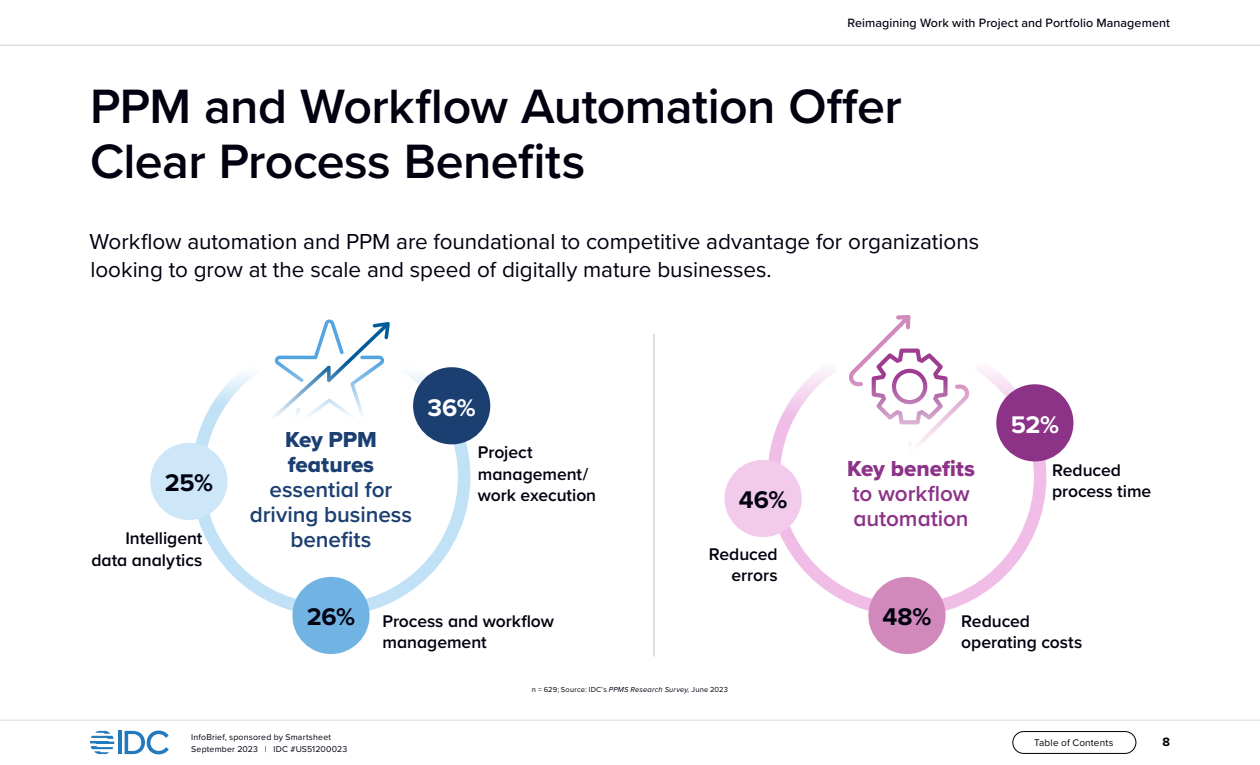
<style>
.page{position:relative;width:1260px;height:765px;background:#fff}
.page>*{position:absolute;margin:0;border:0;box-sizing:border-box;transform-origin:0 0}
.t1{font:600 50px/55px "Proxima Nova";letter-spacing:-.01em;color:#01010f}
.t2{font:700 25px "Proxima Nova";letter-spacing:-.005em;color:#01010f}
.t3{font:700 25px "Proxima Nova";color:#fff}
.t4{font:22.5px/27.5px "Proxima Nova";letter-spacing:-.005em;color:#01010f}
.t5{font:600 22.5px/25px "Proxima Nova";letter-spacing:-.005em;color:#1c3f72;text-align:center}
.t6{font:600 22.5px/25px "Proxima Nova";letter-spacing:-.005em;color:#8c3388}
.t7{font:22.5px/25px "Proxima Nova Extrabld";letter-spacing:-.005em;color:#1c3f72}
.t8{font:22.5px "Proxima Nova Extrabld";color:#8c3388}
.t9{font:600 17.5px/21.2px "Proxima Nova";letter-spacing:-.005em;color:#01010f}
.t10{font:500 12.5px "Proxima Nova";letter-spacing:.005em;color:#01010f}
.t11{font:700 12.5px "Proxima Nova";color:#000}
.t12{font:10px "Proxima Nova";letter-spacing:.015em;color:#01010f}
.t13{font:8.75px/12.5px "Proxima Nova";letter-spacing:.02em;color:#01010f}
.t14{font:7.5px "Proxima Nova";letter-spacing:.025em;color:#01010f}
.s1{font-style:italic}
</style>
<div class="page">
<hr style="left:0;top:720px;width:1260px;height:1px;background:#dbdbdb">
<hr style="left:118px;top:731px;width:4px;height:23px;background:#2279bc">
<svg style="left:125px;top:731px;width:44px;height:23px"></svg>
<svg style="left:90px;top:731px;width:24px;height:23px"></svg>
<div style="left:1013px;top:731px;width:123px;height:23px;border:1px solid #000;border-radius:11px"></div>
<hr style="left:0;top:45px;width:1260px;height:1px;background:#ccc">
<hr style="left:653px;top:334px;width:2px;height:323px;background:#ccc">
<svg style="left:195px;top:367px;width:282px;height:244px"></svg>
<svg style="left:768px;top:369px;width:285px;height:242px"></svg>
<div style="left:413px;top:367px;width:77px;height:77px;background:#1c3f72;border-radius:50%"></div>
<div style="left:292px;top:577px;width:78px;height:77px;background:#71b3e2;border-radius:50%"></div>
<div style="left:150px;top:443px;width:77px;height:77px;background:#cde7f8;border-radius:50%"></div>
<div style="left:724px;top:460px;width:78px;height:77px;background:#f2caeb;border-radius:50%"></div>
<div style="left:868px;top:577px;width:78px;height:77px;background:#d188bb;border-radius:50%"></div>
<svg style="left:264px;top:320px;width:126px;height:107px"></svg>
<svg style="left:848px;top:315px;width:122px;height:141px"></svg>
<div style="left:996px;top:384px;width:77px;height:77px;background:#8c3388;border-radius:50%"></div>
<p class="t10" style="left:847px;top:14px;width:324px">Reimagining Work with Project and Portfolio Management</p>
<h1 class="t1" style="left:90px;top:78px;width:813px">PPM and Workflow Automation Offer<br>Clear Process Benefits</h1>
<p class="t4" style="left:89px;top:227px;width:891px">Workflow automation and PPM are foundational to competitive advantage for organizations looking to grow at the scale and speed of digitally mature businesses.</p>
<p class="t2" style="left:165px;top:464px;width:50px">25%</p>
<p class="t9" style="left:91px;top:527px;width:113px;text-align:right">Intelligent data analytics</p>
<p class="t7" style="left:285px;top:427px;width:93px">Key PPM features</p>
<p class="t5" style="left:250px;top:476px;width:164px">essential for driving business benefits</p>
<p class="t3" style="left:428px;top:389px;width:50px">36%</p>
<p class="t9" style="left:478px;top:441px;width:120px">Project management/ work execution</p>
<p class="t2" style="left:739px;top:481px;width:50px">46%</p>
<p class="t9" style="left:709px;top:543px;width:70px;text-align:right">Reduced errors</p>
<p class="t8" style="left:847px;top:452px;width:129px">Key benefits</p>
<p class="t6" style="left:853px;top:480px;width:119px">to workflow automation</p>
<p class="t3" style="left:1011px;top:406px;width:50px">52%</p>
<p class="t9" style="left:1052px;top:459px;width:101px">Reduced process time</p>
<p class="t2" style="left:307px;top:598px;width:50px">26%</p>
<p class="t13" style="left:191px;top:730px;width:158px">InfoBrief, sponsored by Smartsheet<br>September 2023 | IDC #US51200023</p>
<p class="t2" style="left:882px;top:598px;width:50px">48%</p>
<p class="t9" style="left:382px;top:610px;width:173px">Process and workflow management</p>
<p class="t9" style="left:961px;top:610px;width:123px">Reduced operating costs</p>
<p class="t14" style="left:532px;top:684px;width:198px">n = 629; Source: IDC’s <span class="s1">PPMS Research Survey,</span> June 2023</p>
<p class="t12" style="left:1034px;top:735px;width:81px">Table of Contents</p>
<p class="t11" style="left:1162px;top:733px;width:9px">8</p>
</div>
